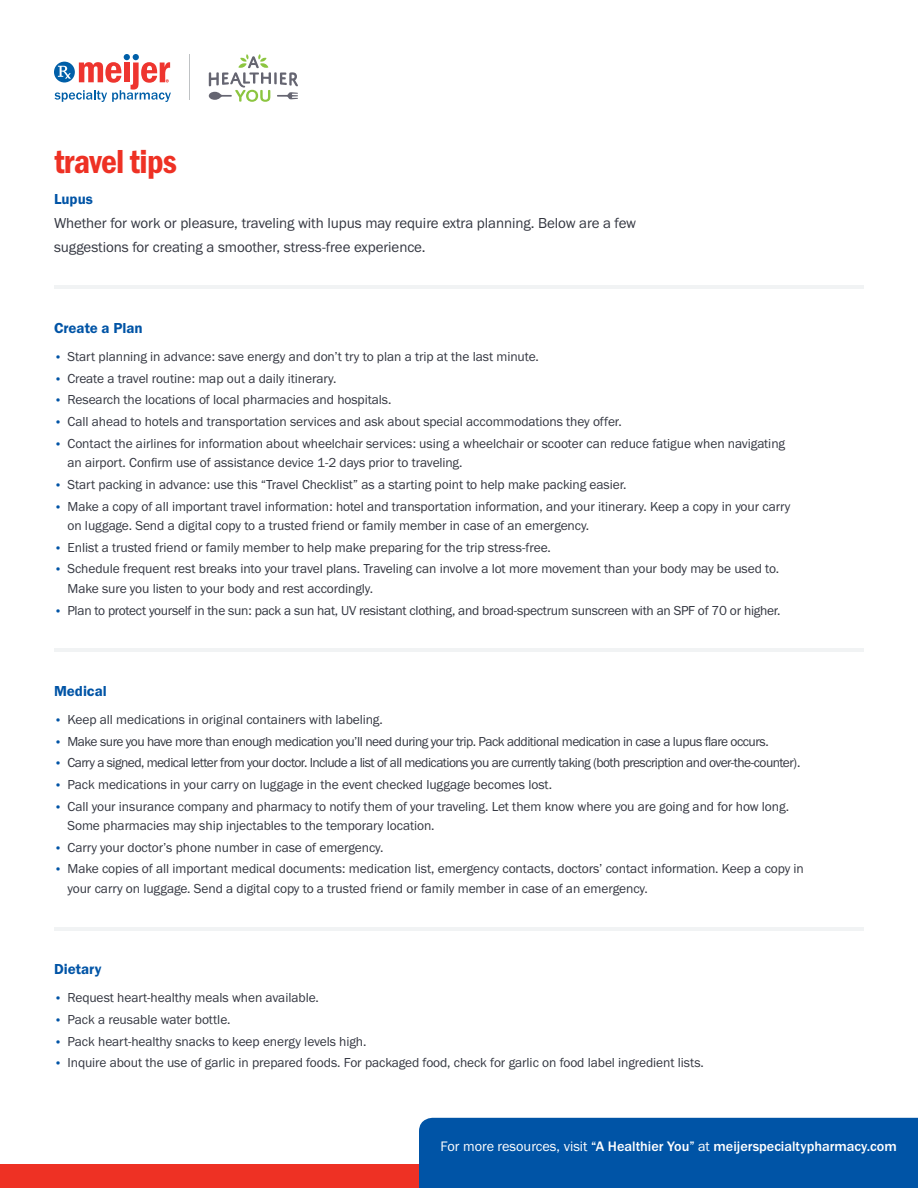
<style>
.page{position:relative;width:918px;height:1188px;background:#fff}
.page>*{position:absolute;margin:0;border:0;box-sizing:border-box;transform-origin:0 0}
.t1{font:34.5px "Franklin Gothic URW Con Dem";letter-spacing:-.02em;color:#ee3124}
.t2{font:15px/24px "Franklin Gothic URW Boo";letter-spacing:-.005em;color:#343741}
.t3{font:15px "Franklin Gothic URW Dem";color:#0054a6}
.t4{font:500 14.25px "Franklin Gothic URW";color:#fff}
.t5{font:13.5px/19.5px "Franklin Gothic URW Boo";letter-spacing:-.005em;color:#343741}
.t6{font:13.5px "Franklin Gothic URW Boo";letter-spacing:-.04em;color:#343741}
.t7{font:13.5px "Franklin Gothic URW Boo";letter-spacing:-.035em;color:#343741}
.s1{font-size:12px;color:#0054a6}
.s2{font-family:"Franklin Gothic URW Boo";font-weight:400}
</style>
<div class="page">
<div style="left:0;top:1164px;width:918px;height:24px;background:#ee3124"></div>
<div style="left:419px;top:1118px;width:499px;height:70px;background:#0054a6"></div>
<hr style="left:190px;top:54px;width:1px;height:46px;background:#bfc2c4">
<svg style="left:55px;top:54px;width:116px;height:48px"></svg>
<svg style="left:209px;top:54px;width:89px;height:48px"></svg>
<hr style="left:54px;top:285px;width:810px;height:4px;background:#f1f3f4">
<hr style="left:54px;top:648px;width:810px;height:4px;background:#f1f3f4">
<hr style="left:54px;top:927px;width:810px;height:3px;background:#f1f3f4">
<h1 class="t1" style="left:54px;top:138px;width:124px">travel tips</h1>
<p class="t3" style="left:54px;top:189px;width:40px">Lupus</p>
<p class="t2" style="left:54px;top:210px;width:584px">Whether for work or pleasure, traveling with lupus may require extra planning. Below are a few suggestions for creating a smoother, stress-free experience.</p>
<p class="t3" style="left:54px;top:319px;width:90px">Create a Plan</p>
<p class="t5" style="left:54px;top:347px;width:486px"><span class="s1">•</span> Start planning in advance: save energy and don’t try to plan a trip at the last minute.</p>
<p class="t5" style="left:54px;top:368px;width:284px"><span class="s1">•</span> Create a travel routine: map out a daily itinerary.</p>
<p class="t5" style="left:54px;top:390px;width:339px"><span class="s1">•</span> Research the locations of local pharmacies and hospitals.</p>
<p class="t5" style="left:54px;top:412px;width:569px"><span class="s1">•</span> Call ahead to hotels and transportation services and ask about special accommodations they offer.</p>
<p class="t5" style="left:68px;top:433px;width:719px;text-indent:-14px"><span class="s1">•</span> Contact the airlines for information about wheelchair services: using a wheelchair or scooter can reduce fatigue when navigating an airport. Confirm use of assistance device 1-2 days prior to traveling.</p>
<p class="t5" style="left:54px;top:474px;width:574px"><span class="s1">•</span> Start packing in advance: use this “Travel Checklist” as a starting point to help make packing easier.</p>
<p class="t5" style="left:68px;top:496px;width:725px;text-indent:-14px"><span class="s1">•</span> Make a copy of all important travel information: hotel and transportation information, and your itinerary. Keep a copy in your carry on luggage. Send a digital copy to a trusted friend or family member in case of an emergency.</p>
<p class="t5" style="left:54px;top:537px;width:498px"><span class="s1">•</span> Enlist a trusted friend or family member to help make preparing for the trip stress-free.</p>
<p class="t5" style="left:68px;top:559px;width:713px;text-indent:-14px"><span class="s1">•</span> Schedule frequent rest breaks into your travel plans. Traveling can involve a lot more movement than your body may be used to.<br>Make sure you listen to your body and rest accordingly.</p>
<p class="t5" style="left:54px;top:600px;width:728px"><span class="s1">•</span> Plan to protect yourself in the sun: pack a sun hat, UV resistant clothing, and broad-spectrum sunscreen with an SPF of 70 or higher.</p>
<p class="t3" style="left:54px;top:682px;width:54px">Medical</p>
<p class="t5" style="left:54px;top:709px;width:330px"><span class="s1">•</span> Keep all medications in original containers with labeling.</p>
<p class="t7" style="left:54px;top:733px;width:716px"><span class="s1">•</span> Make sure you have more than enough medication you’ll need during your trip. Pack additional medication in case a lupus flare occurs.</p>
<p class="t6" style="left:54px;top:754px;width:748px"><span class="s1">•</span> Carry a signed, medical letter from your doctor. Include a list of all medications you are currently taking (both prescription and over-the-counter).</p>
<p class="t5" style="left:54px;top:774px;width:500px"><span class="s1">•</span> Pack medications in your carry on luggage in the event checked luggage becomes lost.</p>
<p class="t5" style="left:68px;top:796px;width:723px;text-indent:-14px"><span class="s1">•</span> Call your insurance company and pharmacy to notify them of your traveling. Let them know where you are going and for how long.<br>Some pharmacies may ship injectables to the temporary location.</p>
<p class="t5" style="left:54px;top:837px;width:331px"><span class="s1">•</span> Carry your doctor’s phone number in case of emergency.</p>
<p class="t5" style="left:68px;top:859px;width:738px;text-indent:-14px"><span class="s1">•</span> Make copies of all important medical documents: medication list, emergency contacts, doctors’ contact information. Keep a copy in your carry on luggage. Send a digital copy to a trusted friend or family member in case of an emergency.</p>
<p class="t3" style="left:54px;top:960px;width:49px">Dietary</p>
<p class="t5" style="left:54px;top:988px;width:266px"><span class="s1">•</span> Request heart-healthy meals when available.</p>
<p class="t5" style="left:54px;top:1010px;width:178px"><span class="s1">•</span> Pack a reusable water bottle.</p>
<p class="t5" style="left:54px;top:1031px;width:314px"><span class="s1">•</span> Pack heart-healthy snacks to keep energy levels high.</p>
<p class="t5" style="left:54px;top:1053px;width:651px"><span class="s1">•</span> Inquire about the use of garlic in prepared foods. For packaged food, check for garlic on food label ingredient lists.</p>
<p class="t4" style="left:441px;top:1137px;width:458px"><span class="s2">For more resources, visit</span> “A Healthier You” <span class="s2">at</span> meijerspecialtypharmacy.com</p>
</div>
